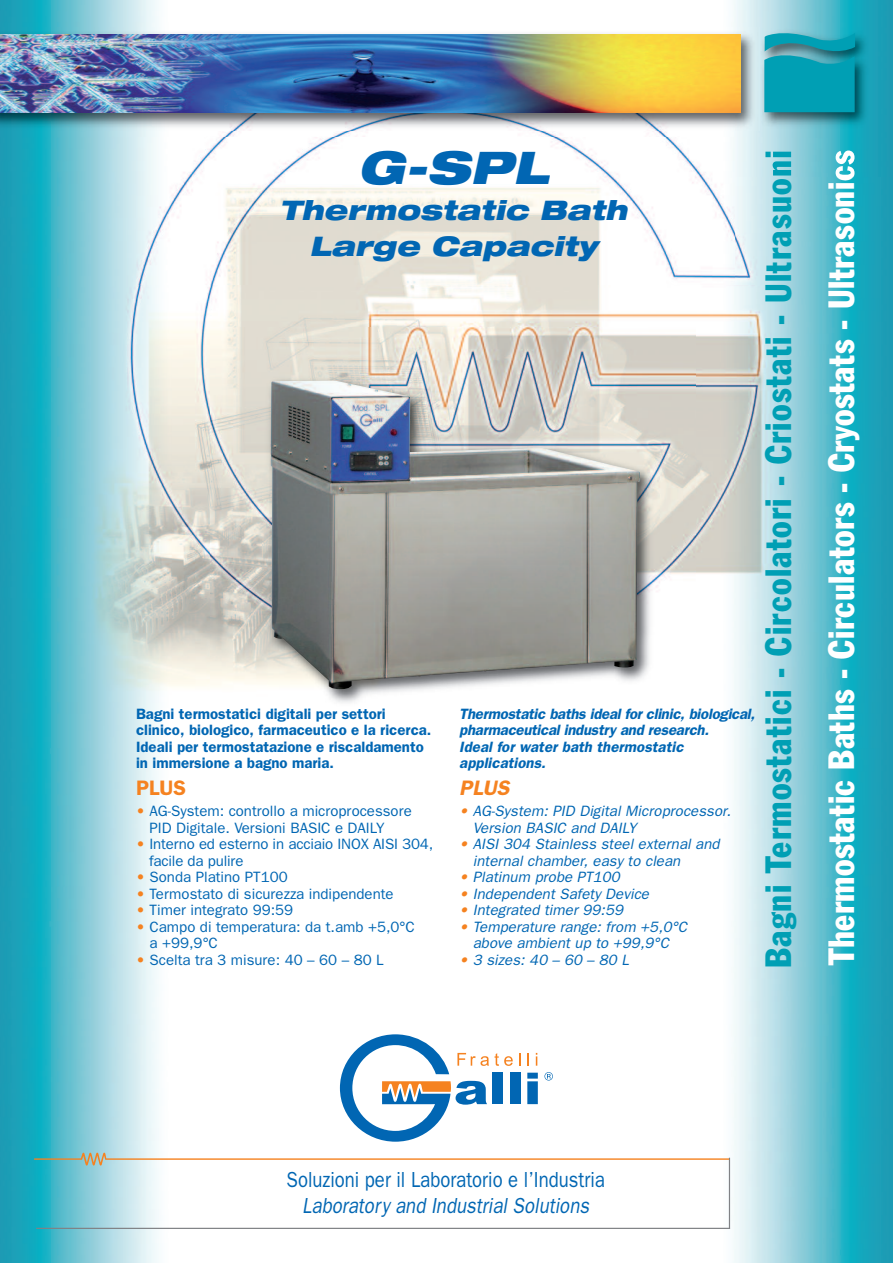
<style>
.page{position:relative;width:893px;height:1263px;background:#fff}
.page>*{position:absolute;margin:0;border:0;box-sizing:border-box;transform-origin:0 0}
.t1{font:italic 900 expanded 45px "Helvetica Neue";color:#0166b3}
.t2{font:condensed 36px "Franklin Gothic";letter-spacing:.015em;color:#fff;scale:.95 1}
.t3{font:condensed 36px "Franklin Gothic";letter-spacing:.04em;color:#009fb4;scale:.95 1}
.t4{font:italic 900 expanded 27px/36px "Helvetica Neue";letter-spacing:.005em;color:#0166b3;text-align:center}
.t5{font:21.9px "Franklin Gothic";color:#0166b3;scale:.85 1}
.t6{font:italic 21.9px "Franklin Gothic";letter-spacing:.005em;color:#0166b3;scale:.85 1}
.t7{font:600 21px "Franklin Gothic";color:#f58220}
.t8{font:italic 600 21px "Franklin Gothic";color:#f58220}
.t9{font:15px/16.5px "Franklin Gothic";color:#0166b3}
.t10{font:italic 15px/16.5px "Franklin Gothic";letter-spacing:.005em;color:#0166b3}
.t11{font:600 15px/16.5px "Franklin Gothic";color:#0166b3}
.t12{font:italic 600 15px/16.5px "Franklin Gothic";letter-spacing:-.015em;color:#0166b3}
.s1{color:#f58220}
</style>
<div class="page">
<img style="left:0;top:0;width:893px;height:1263px">
<img style="left:136px;top:138px;width:599px;height:147px">
<img style="left:735px;top:176px;width:42px;height:109px">
<hr style="left:729px;top:1158px;width:1px;height:71px;background:#808285">
<hr style="left:36px;top:1228px;width:694px;height:1px;background:#808285">
<svg style="left:34px;top:1153px;width:695px;height:12px"></svg>
<img style="left:735px;top:0;width:158px;height:176px">
<svg style="left:764px;top:28px;width:91px;height:84px;background:#16a0b3"></svg>
<img style="left:211px;top:327px;width:484px;height:411px">
<img style="left:270px;top:381px;width:370px;height:308px">
<img style="left:0;top:27px;width:759px;height:104px">
<img style="left:0;top:34px;width:741px;height:78px">
<svg style="left:519px;top:1053px;width:2px;height:13px"></svg>
<svg style="left:527px;top:1053px;width:2px;height:13px"></svg>
<svg style="left:536px;top:1053px;width:1px;height:13px"></svg>
<div style="left:510px;top:1073px;width:10px;height:31px;background:#0166b3"></div>
<svg style="left:527px;top:1073px;width:11px;height:31px"></svg>
<svg style="left:340px;top:1034px;width:173px;height:108px"></svg>
<svg style="left:544px;top:1072px;width:9px;height:8px"></svg>
<h1 class="t1" style="left:358px;top:150px;width:192px">G-SPL</h1>
<h3 class="t4" style="left:279px;top:194px;width:349px">Thermostatic Bath<br>Large Capacity</h3>
<p class="t11" style="left:136px;top:705px;width:297px">Bagni termostatici digitali per settori clinico, biologico, farmaceutico e la ricerca.<br>Ideali per termostatazione e riscaldamento in immersione a bagno maria.</p>
<h3 class="t7" style="left:136px;top:776px;width:51px">PLUS</h3>
<p class="t9" style="left:150px;top:803px;width:264px;text-indent:-13px"><span class="s1">•</span> AG-System: controllo a microprocessore<br>PID Digitale. Versioni BASIC e DAILY</p>
<p class="t9" style="left:149px;top:836px;width:286px;text-indent:-13px"><span class="s1">•</span> Interno ed esterno in acciaio INOX AISI 304, facile da pulire</p>
<p class="t9" style="left:136px;top:869px;width:153px"><span class="s1">•</span> Sonda Platino PT100</p>
<p class="t9" style="left:136px;top:885px;width:259px"><span class="s1">•</span> Termostato di sicurezza indipendente</p>
<p class="t9" style="left:136px;top:902px;width:159px"><span class="s1">•</span> Timer integrato 99:59</p>
<p class="t9" style="left:150px;top:918px;width:267px;text-indent:-13px"><span class="s1">•</span> Campo di temperatura: da t.amb +5,0°C a +99,9°C</p>
<p class="t9" style="left:136px;top:951px;width:249px"><span class="s1">•</span> Scelta tra 3 misure: 40 – 60 – 80 L</p>
<p class="t12" style="left:459px;top:705px;width:297px">Thermostatic baths ideal for clinic, biological, pharmaceutical industry and research.<br>Ideal for water bath thermostatic applications.</p>
<h3 class="t8" style="left:459px;top:776px;width:52px">PLUS</h3>
<p class="t10" style="left:473px;top:803px;width:259px;text-indent:-14px"><span class="s1">•</span> AG-System: PID Digital Microprocessor.<br>Version BASIC and DAILY</p>
<p class="t10" style="left:473px;top:836px;width:248px;text-indent:-14px"><span class="s1">•</span> AISI 304 Stainless steel external and internal chamber, easy to clean</p>
<p class="t10" style="left:459px;top:869px;width:162px"><span class="s1">•</span> Platinum probe PT100</p>
<p class="t10" style="left:459px;top:885px;width:191px"><span class="s1">•</span> Independent Safety Device</p>
<p class="t10" style="left:459px;top:902px;width:165px"><span class="s1">•</span> Integrated timer 99:59</p>
<p class="t10" style="left:459px;top:918px;width:230px;text-align:center"><span class="s1">•</span> Temperature range: from +5,0°C above ambient up to +99,9°C</p>
<p class="t10" style="left:459px;top:951px;width:171px"><span class="s1">•</span> 3 sizes: 40 – 60 – 80 L</p>
<h2 class="t3" style="left:765px;top:968px;width:862px;rotate:-90deg">Bagni Termostatici - Circolatori - Criostati - Ultrasuoni</h2>
<h2 class="t2" style="left:828px;top:965px;width:859px;rotate:-90deg">Thermostatic Baths - Circulators - Cryostats - Ultrasonics</h2>
<h3 class="t5" style="left:287px;top:1167px;width:376px">Soluzioni per il Laboratorio e l’Industria</h3>
<h3 class="t6" style="left:302px;top:1193px;width:339px">Laboratory and Industrial Solutions</h3>
</div>
